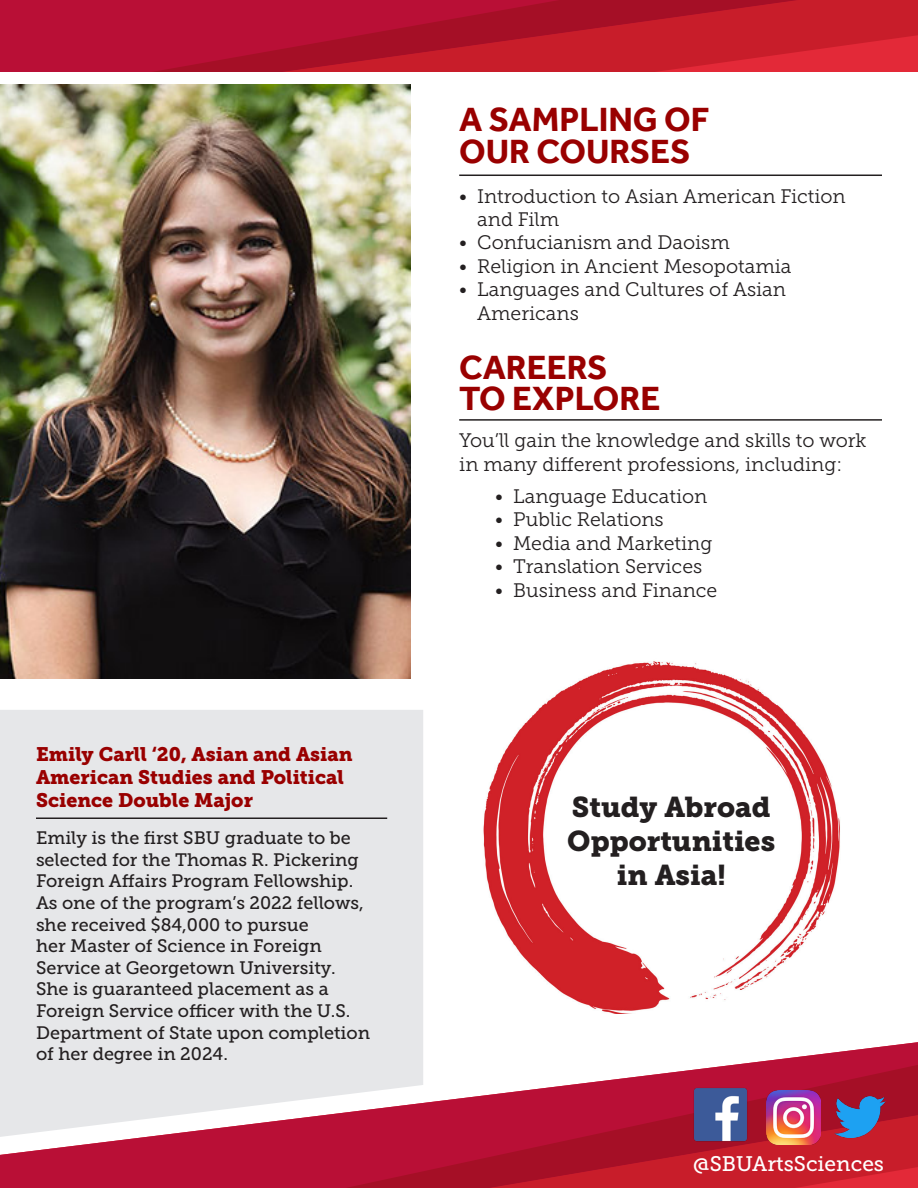
<style>
.page{position:relative;width:918px;height:1188px;background:#fff}
.page>*{position:absolute;margin:0;border:0;box-sizing:border-box;transform-origin:0 0}
.t1{font:700 34.5px "Effra";color:#900}
.t2{font:28.5px/34.2px "Museo Slab 900";color:#231f20}
.t3{font:21px "Museo Slab 500";color:#fff}
.t4{font:19.5px/23.4px "Museo Slab 300";color:#231f20}
.t5{font:19.5px/23.4px "Museo Slab 900";color:#900}
.t6{font:18px/21.6px "Museo Slab 500";color:#231f20}
</style>
<div class="page">
<div style="left:0;top:0;width:152px;height:72px;background:#b90f36"></div>
<svg style="left:798px;top:0;width:120px;height:72px;background:#d2212f"></svg>
<svg style="left:152px;top:0;width:646px;height:72px;background:#ba142d"></svg>
<svg style="left:0;top:1042px;width:918px;height:146px;fill:#b90f36"></svg>
<svg style="left:345px;top:1065px;width:573px;height:123px;background:#bf2b44"></svg>
<img style="left:693px;top:1088px;width:54px;height:54px">
<img style="left:766px;top:1090px;width:54px;height:54px">
<img style="left:833px;top:1090px;width:54px;height:54px">
<hr style="left:459px;top:419px;width:423px;height:2px;background:#231f20">
<div style="left:0;top:710px;width:423px;height:427px;background:#e6e7e9"></div>
<hr style="left:459px;top:175px;width:423px;height:1px;background:#231f20">
<hr style="left:36px;top:818px;width:351px;height:1px;background:#231f20">
<img style="left:0;top:85px;width:410px;height:594px">
<img style="left:483px;top:661px;width:357px;height:352px">
<p class="t5" style="left:36px;top:742px;width:318px">Emily Carll ‘20, Asian and Asian<br>American Studies and Political<br>Science Double Major</p>
<p class="t6" style="left:36px;top:827px;width:336px">Emily is the first SBU graduate to be selected for the Thomas R. Pickering Foreign Affairs Program Fellowship.<br>As one of the program’s 2022 fellows, she received $84,000 to pursue<br>her Master of Science in Foreign Service at Georgetown University.<br>She is guaranteed placement as a Foreign Service officer with the U.S.<br>Department of State upon completion of her degree in 2024.</p>
<p class="t1" style="left:459px;top:99px;width:252px">A SAMPLING OF</p>
<p class="t1" style="left:459px;top:130px;width:233px">OUR COURSES</p>
<p class="t4" style="left:477px;top:184px;width:370px;text-indent:-18px">• Introduction to Asian American Fiction and Film</p>
<p class="t4" style="left:459px;top:231px;width:272px">• Confucianism and Daoism</p>
<p class="t4" style="left:459px;top:255px;width:334px">• Religion in Ancient Mesopotamia</p>
<p class="t4" style="left:477px;top:278px;width:310px;text-indent:-18px">• Languages and Cultures of Asian<br>Americans</p>
<p class="t1" style="left:459px;top:347px;width:150px">CAREERS</p>
<p class="t1" style="left:459px;top:378px;width:203px">TO EXPLORE</p>
<p class="t4" style="left:459px;top:429px;width:409px">You’ll gain the knowledge and skills to work in many different professions, including:</p>
<p class="t4" style="left:495px;top:485px;width:214px">• Language Education</p>
<p class="t4" style="left:495px;top:508px;width:170px">• Public Relations</p>
<p class="t4" style="left:495px;top:532px;width:219px">• Media and Marketing</p>
<p class="t4" style="left:495px;top:555px;width:209px">• Translation Services</p>
<p class="t4" style="left:495px;top:578px;width:224px">• Business and Finance</p>
<p class="t2" style="left:567px;top:790px;width:209px">Study Abroad<br>Opportunities</p>
<p class="t2" style="left:617px;top:859px;width:110px">in Asia!</p>
<p class="t3" style="left:693px;top:1152px;width:192px">@SBUArtsSciences</p>
</div>
